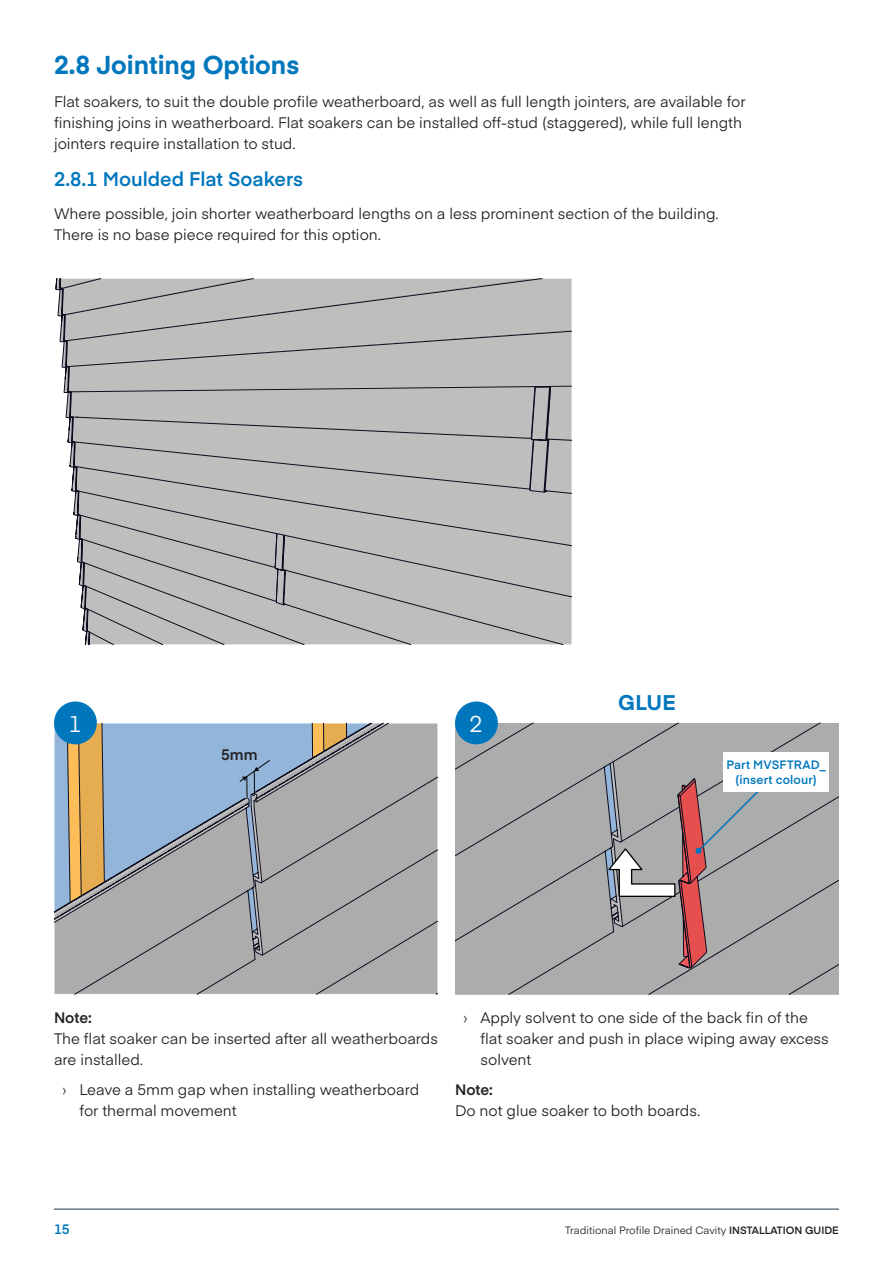
<style>
.page{position:relative;width:893px;height:1263px;background:#fff}
.page>*{position:absolute;margin:0;border:0;box-sizing:border-box;transform-origin:0 0}
.t1{font:700 25.5px "Eina 01";color:#0077bd}
.t2{font:22.5px "Eina 01";color:#fff}
.t3{font:700 21px "Eina 01";color:#0077bd}
.t4{font:600 19.5px "Eina 01";color:#0077bd}
.t5{font:15px/21px "Eina 01";color:#231f20}
.t6{font:600 15px "Eina 01";color:#231f20}
.t7{font:600 13.5px "Eina 01";color:#0077bd}
.t8{font:600 12px/14.4px "Eina 01";letter-spacing:.015em;color:#0077bd;text-align:center}
.t9{font:10.5px "Eina 01";color:#231f20}
.s1{font-family:"Aktiv Grotesk";font-weight:300}
.s2{font-weight:600}
</style>
<div class="page">
<hr style="left:54px;top:1209px;width:785px;height:1px;background:#233645">
<div style="left:54px;top:723px;width:384px;height:271px;background:#acacac"></div>
<svg style="left:54px;top:723px;width:331px;height:237px;background:#a0a6aa"></svg>
<div style="left:455px;top:723px;width:384px;height:271px;background:#abacac"></div>
<div style="left:54px;top:701px;width:43px;height:43px;background:#0077bd;border-radius:50%"></div>
<div style="left:455px;top:701px;width:43px;height:43px;background:#0077bd;border-radius:50%"></div>
<svg style="left:604px;top:761px;width:172px;height:208px;background:#a79c9e"></svg>
<div style="left:723px;top:752px;width:106px;height:40px;background:#fff"></div>
<svg style="left:55px;top:278px;width:517px;height:367px;background:#bababa"></svg>
<svg style="left:65px;top:278px;width:105px;height:166px;background:#b6b5b6"></svg>
<h1 class="t1" style="left:54px;top:46px;width:247px">2.8 Jointing Options</h1>
<p class="t5" style="left:54px;top:91px;width:693px">Flat soakers, to suit the double profile weatherboard, as well as full length jointers, are available for finishing joins in weatherboard. Flat soakers can be installed off-stud (staggered), while full length jointers require installation to stud.</p>
<h3 class="t4" style="left:54px;top:164px;width:250px">2.8.1 Moulded Flat Soakers</h3>
<p class="t5" style="left:54px;top:202px;width:666px">Where possible, join shorter weatherboard lengths on a less prominent section of the building.<br>There is no base piece required for this option.</p>
<h2 class="t2" style="left:68px;top:707px;width:15px">1</h2>
<h2 class="t2" style="left:469px;top:707px;width:15px">2</h2>
<p class="t6" style="left:221px;top:743px;width:38px">5mm</p>
<h3 class="t3" style="left:618px;top:687px;width:59px">GLUE</h3>
<p class="t8" style="left:726px;top:757px;width:101px">Part MVSFTRAD_ (insert colour)</p>
<p class="t6" style="left:54px;top:1006px;width:39px">Note:</p>
<p class="t5" style="left:54px;top:1027px;width:386px">The flat soaker can be inserted after all weatherboards are installed.</p>
<p class="t5" style="left:80px;top:1077px;width:341px;text-indent:-17px"><span class="s1">›</span> Leave a 5mm gap when installing weatherboard for thermal movement</p>
<p class="t5" style="left:480px;top:1006px;width:350px;text-indent:-17px"><span class="s1">›</span> Apply solvent to one side of the back fin of the flat soaker and push in place wiping away excess solvent</p>
<p class="t6" style="left:455px;top:1078px;width:39px">Note:</p>
<p class="t5" style="left:455px;top:1098px;width:247px">Do not glue soaker to both boards.</p>
<p class="t7" style="left:54px;top:1219px;width:17px">15</p>
<p class="t9" style="left:565px;top:1223px;width:275px">Traditional Profile Drained Cavity <span class="s2">INSTALLATION GUIDE</span></p>
</div>
